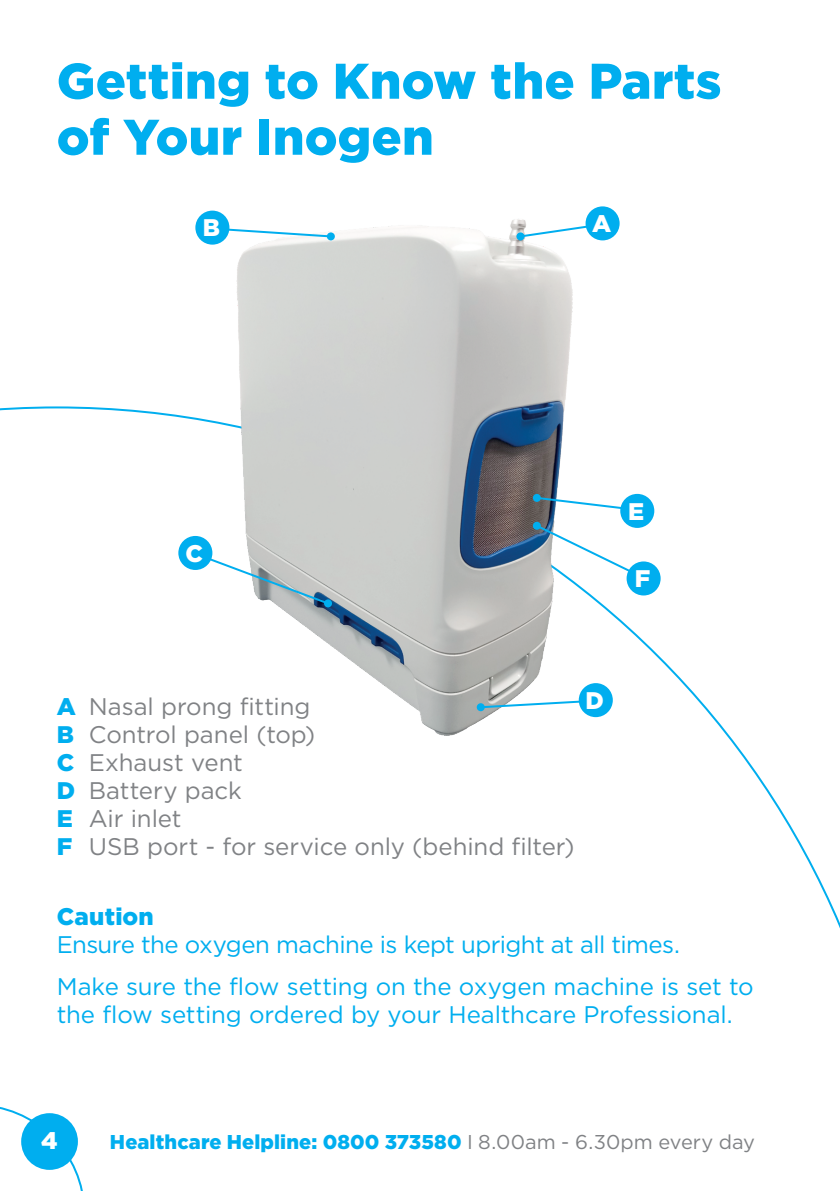
<style>
.page{position:relative;width:840px;height:1191px;background:#fff}
.page>*{position:absolute;margin:0;border:0;box-sizing:border-box;transform-origin:0 0}
.t1{font:900 50px/56px "Gotham";letter-spacing:.005em;color:#00aeef}
.t2{font:24px/42px "Gotham";letter-spacing:-.01em;color:#00aeef}
.t3{font:24px/28px "Gotham";color:#808285}
.t4{font:900 24px "Gotham";letter-spacing:.01em;color:#00aeef}
.t5{font:900 24px "Gotham";color:#fff}
.t6{font:900 20px "Gotham";letter-spacing:.005em;color:#00aeef}
.s1{font-weight:900;color:#00aeef}
.s2{font-weight:400;color:#808285}
</style>
<div class="page">
<img style="left:178px;top:211px;width:455px;height:525px">
<svg style="left:193px;top:527px;width:256px;height:79px"></svg>
<div style="left:324px;top:599px;width:8px;height:8px;background:#00aeef;border-radius:50%"></div>
<svg style="left:478px;top:699px;width:102px;height:10px"></svg>
<div style="left:476px;top:703px;width:8px;height:8px;background:#00aeef;border-radius:50%"></div>
<svg style="left:534px;top:495px;width:96px;height:17px"></svg>
<div style="left:532px;top:494px;width:8px;height:8px;background:#00aeef;border-radius:50%"></div>
<svg style="left:534px;top:523px;width:111px;height:57px"></svg>
<div style="left:532px;top:522px;width:8px;height:8px;background:#00aeef;border-radius:50%"></div>
<svg style="left:226px;top:226px;width:107px;height:12px"></svg>
<div style="left:326px;top:232px;width:8px;height:8px;background:#00aeef;border-radius:50%"></div>
<svg style="left:518px;top:222px;width:77px;height:17px"></svg>
<div style="left:516px;top:232px;width:8px;height:8px;background:#00aeef;border-radius:50%"></div>
<div style="left:195px;top:211px;width:34px;height:34px;background:#00aeef;border-radius:50%"></div>
<div style="left:585px;top:206px;width:34px;height:34px;background:#00aeef;border-radius:50%"></div>
<div style="left:178px;top:536px;width:34px;height:34px;background:#00aeef;border-radius:50%"></div>
<div style="left:578px;top:683px;width:34px;height:34px;background:#00aeef;border-radius:50%"></div>
<div style="left:620px;top:494px;width:34px;height:34px;background:#00aeef;border-radius:50%"></div>
<div style="left:626px;top:561px;width:34px;height:34px;background:#00aeef;border-radius:50%"></div>
<svg style="left:0;top:1107px;width:83px;height:84px"></svg>
<div style="left:21px;top:1113px;width:57px;height:56px;background:#00aeef;border-radius:50%"></div>
<h1 class="t1" style="left:57px;top:52px;width:665px">Getting to Know the Parts of Your Inogen</h1>
<p class="t5" style="left:203px;top:214px;width:19px">B</p>
<p class="t5" style="left:591px;top:210px;width:21px">A</p>
<p class="t5" style="left:185px;top:539px;width:19px">C</p>
<p class="t5" style="left:628px;top:497px;width:18px">E</p>
<p class="t5" style="left:634px;top:565px;width:17px">F</p>
<p class="t3" style="left:57px;top:692px;width:519px"><span class="s1">A</span> Nasal prong fitting<br><span class="s1">B</span> Control panel (top)<br><span class="s1">C</span> Exhaust vent<br><span class="s1">D</span> Battery pack<br><span class="s1">E</span> Air inlet<br><span class="s1">F</span> USB port - for service only (behind filter)</p>
<p class="t5" style="left:585px;top:686px;width:20px">D</p>
<p class="t4" style="left:57px;top:902px;width:98px">Caution</p>
<p class="t2" style="left:57px;top:923px;width:698px">Ensure the oxygen machine is kept upright at all times.<br>Make sure the flow setting on the oxygen machine is set to</p>
<p class="t2" style="left:57px;top:993px;width:677px">the flow setting ordered by your Healthcare Professional.</p>
<p class="t5" style="left:41px;top:1126px;width:18px">4</p>
<p class="t6" style="left:110px;top:1130px;width:646px">Healthcare Helpline: 0800 373580 <span class="s2">I</span> <span class="s2">8.00am - 6.30pm every day</span></p>
</div>
